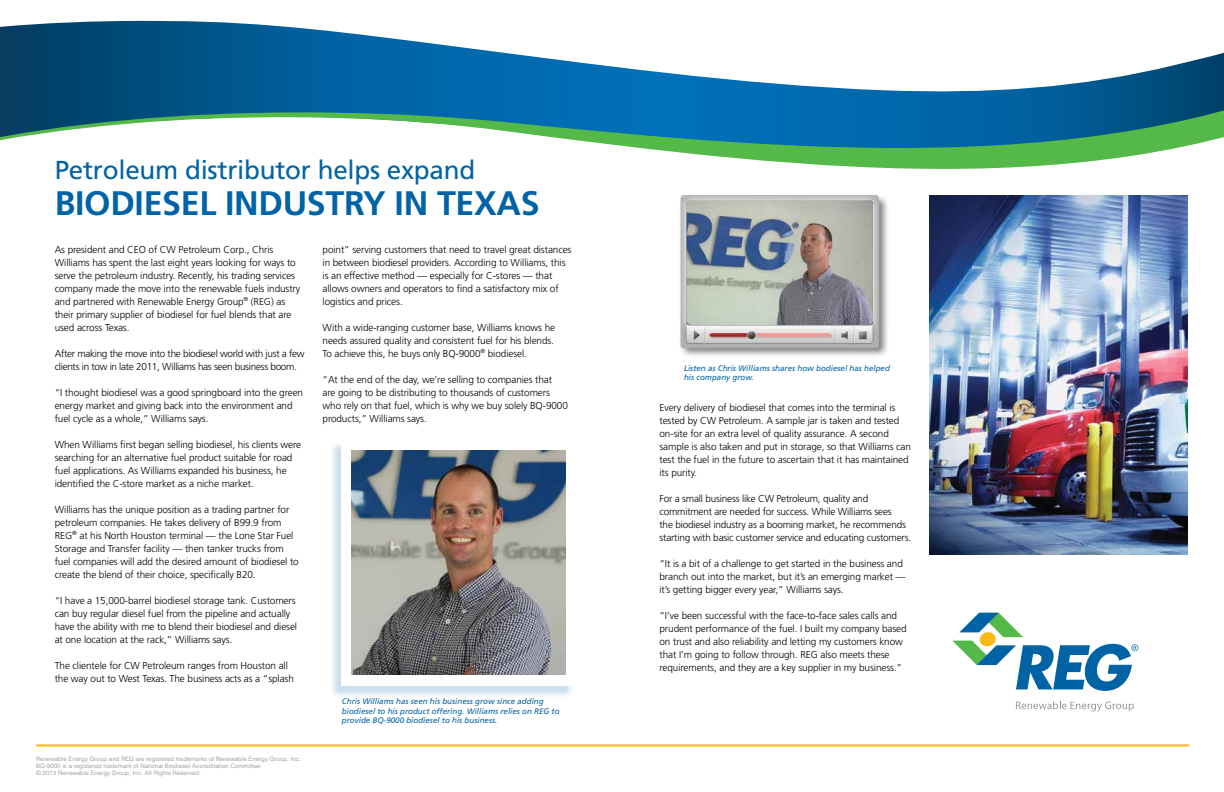
<style>
.page{position:relative;width:1224px;height:792px;background:#fff}
.page>*{position:absolute;margin:0;border:0;box-sizing:border-box;transform-origin:0 0}
.t1{font:700 34px "Frutiger";letter-spacing:-.01em;color:#0063a5}
.t2{font:26px "Frutiger";letter-spacing:-.01em;color:#0063a5}
.t3{font:300 10px/13px "Frutiger";letter-spacing:-.01em;color:#000}
.t4{font:300 10px/13px "Frutiger";letter-spacing:-.03em;color:#000}
.t5{font:italic 8px/9.6px "Frutiger";color:#0063a5}
.t6{font:300 6px/7.2px "Helvetica";letter-spacing:.015em;color:#808285}
</style>
<div class="page">
<svg style="left:0;top:21px;width:443px;height:24px"></svg>
<svg style="left:0;top:45px;width:1224px;height:124px"></svg>
<div style="left:330px;top:441px;width:245px;height:258px;background:#0063a5;opacity:.21"></div>
<div style="left:342px;top:439px;width:234px;height:247px;background:#fff"></div>
<img style="left:351px;top:450px;width:215px;height:224px">
<svg style="left:952px;top:613px;width:186px;height:78px"></svg>
<svg style="left:1016px;top:701px;width:118px;height:11px"></svg>
<hr style="left:36px;top:744px;width:1153px;height:2px;background:#fdb913">
<img style="left:929px;top:196px;width:259px;height:358px">
<img style="left:680px;top:195px;width:208px;height:161px">
<img style="left:687px;top:201px;width:186px;height:124px">
<h2 class="t2" style="left:55px;top:154px;width:422px">Petroleum distributor helps expand</h2>
<h1 class="t1" style="left:55px;top:183px;width:486px">BIODIESEL INDUSTRY IN TEXAS</h1>
<p class="t3" style="left:55px;top:243px;width:247px">As president and CEO of CW Petroleum Corp., Chris Williams has spent the last eight years looking for ways to serve the petroleum industry. Recently, his trading services company made the move into the renewable fuels industry and partnered with Renewable Energy Group<sup>®</sup> (REG) as their primary supplier of biodiesel for fuel blends that are used across Texas.</p>
<p class="t4" style="left:55px;top:347px;width:251px">After making the move into the biodiesel world with just a few clients in tow in late 2011, Williams has seen business boom.</p>
<p class="t3" style="left:55px;top:386px;width:250px">“I thought biodiesel was a good springboard into the green energy market and giving back into the environment and fuel cycle as a whole,” Williams says.</p>
<p class="t3" style="left:55px;top:438px;width:248px">When Williams first began selling biodiesel, his clients were searching for an alternative fuel product suitable for road fuel applications. As Williams expanded his business, he identified the C-store market as a niche market.</p>
<p class="t3" style="left:55px;top:503px;width:246px">Williams has the unique position as a trading partner for petroleum companies. He takes delivery of B99.9 from REG<sup>®</sup> at his North Houston terminal — the Lone Star Fuel Storage and Transfer facility — then tanker trucks from fuel companies will add the desired amount of biodiesel to create the blend of their choice, specifically B20.</p>
<p class="t3" style="left:55px;top:594px;width:244px">“I have a 15,000-barrel biodiesel storage tank. Customers can buy regular diesel fuel from the pipeline and actually have the ability with me to blend their biodiesel and diesel at one location at the rack,” Williams says.</p>
<p class="t3" style="left:55px;top:659px;width:241px">The clientele for CW Petroleum ranges from Houston all the way out to West Texas. The business acts as a “splash</p>
<p class="t6" style="left:36px;top:755px;width:267px">Renewable Energy Group and REG are registered trademarks of Renewable Energy Group, Inc.<br>BQ-9000 is a registered trademark of National Biodiesel Accreditation Committee.<br>© 2013 Renewable Energy Group, Inc. All Rights Reserved.</p>
<p class="t3" style="left:323px;top:243px;width:250px">point” serving customers that need to travel great distances in between biodiesel providers. According to Williams, this is an effective method — especially for C-stores — that allows owners and operators to find a satisfactory mix of logistics and prices.</p>
<p class="t3" style="left:323px;top:321px;width:234px;text-align:justify">With a wide-ranging customer base, Williams knows he needs assured quality and consistent fuel for his blends.<br>To achieve this, he buys only BQ-9000<sup>®</sup> biodiesel.</p>
<p class="t3" style="left:323px;top:373px;width:247px">“At the end of the day, we’re selling to companies that<br>are going to be distributing to thousands of customers who rely on that fuel, which is why we buy solely BQ-9000 products,” Williams says.</p>
<p class="t5" style="left:342px;top:697px;width:219px">Chris Williams has seen his business grow since adding biodiesel to his product offering. Williams relies on REG to provide BQ-9000 biodiesel to his business.</p>
<p class="t5" style="left:684px;top:363px;width:207px">Listen as Chris Williams shares how bodiesel has helped his company grow.</p>
<p class="t3" style="left:660px;top:401px;width:253px">Every delivery of biodiesel that comes into the terminal is tested by CW Petroleum. A sample jar is taken and tested on-site for an extra level of quality assurance. A second sample is also taken and put in storage, so that Williams can test the fuel in the future to ascertain that it has maintained its purity.</p>
<p class="t3" style="left:660px;top:492px;width:253px">For a small business like CW Petroleum, quality and commitment are needed for success. While Williams sees<br>the biodiesel industry as a booming market, he recommends starting with basic customer service and educating customers.</p>
<p class="t3" style="left:660px;top:557px;width:248px">“It is a bit of a challenge to get started in the business and branch out into the market, but it’s an emerging market — it’s getting bigger every year,” Williams says.</p>
<p class="t3" style="left:660px;top:609px;width:249px">“I’ve been successful with the face-to-face sales calls and prudent performance of the fuel. I built my company based on trust and also reliability and letting my customers know that I’m going to follow through. REG also meets these requirements, and they are a key supplier in my business.”</p>
</div>
